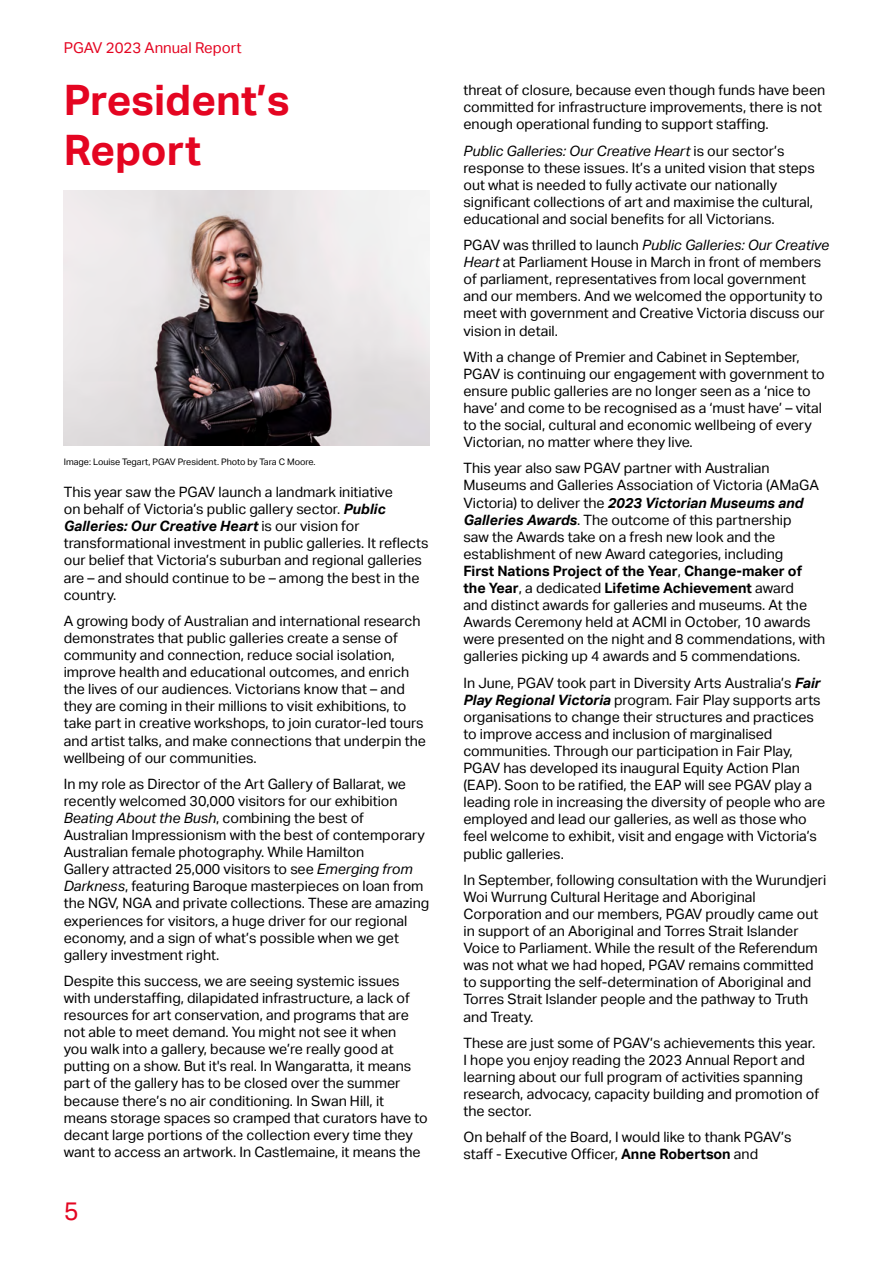
<style>
.page{position:relative;width:893px;height:1263px;background:#fff}
.page>*{position:absolute;margin:0;border:0;box-sizing:border-box;transform-origin:0 0}
.t1{font:700 42px/50.4px "Aktiv Grotesk";color:#e40521}
.t2{font:25.5px "Aktiv Grotesk";color:#e40521}
.t3{font:15px "Aktiv Grotesk";color:#e40521}
.t4{font:14.25px/17.1px "Aktiv Grotesk";color:#000}
.t5{font:9px "Aktiv Grotesk";color:#000}
.s1{font-weight:700;font-style:italic}
.s2{font-style:italic}
.s3{font-weight:700}
</style>
<div class="page">
<img style="left:64px;top:191px;width:365px;height:255px">
<p class="t3" style="left:64px;top:39px;width:179px">PGAV 2023 Annual Report</p>
<h1 class="t1" style="left:64px;top:75px;width:227px">President’s<br>Report</h1>
<p class="t5" style="left:64px;top:457px;width:253px">Image: Louise Tegart, PGAV President. Photo by Tara C Moore.</p>
<p class="t4" style="left:64px;top:484px;width:366px">This year saw the PGAV launch a landmark initiative<br>on behalf of Victoria’s public gallery sector. <span class="s1">Public Galleries: Our Creative Heart</span> is our vision for transformational investment in public galleries. It reflects our belief that Victoria’s suburban and regional galleries are – and should continue to be – among the best in the country.</p>
<p class="t4" style="left:64px;top:612px;width:364px">A growing body of Australian and international research demonstrates that public galleries create a sense of community and connection, reduce social isolation, improve health and educational outcomes, and enrich the lives of our audiences. Victorians know that – and they are coming in their millions to visit exhibitions, to take part in creative workshops, to join curator-led tours and artist talks, and make connections that underpin the wellbeing of our communities.</p>
<p class="t4" style="left:64px;top:775px;width:367px">In my role as Director of the Art Gallery of Ballarat, we recently welcomed 30,000 visitors for our exhibition <span class="s2">Beating About the Bush</span>, combining the best of Australian Impressionism with the best of contemporary Australian female photography. While Hamilton<br>Gallery attracted 25,000 visitors to see <span class="s2">Emerging from Darkness</span>, featuring Baroque masterpieces on loan from the NGV, NGA and private collections. These are amazing experiences for visitors, a huge driver for our regional economy, and a sign of what’s possible when we get gallery investment right.</p>
<p class="t4" style="left:64px;top:972px;width:365px">Despite this success, we are seeing systemic issues with understaffing, dilapidated infrastructure, a lack of resources for art conservation, and programs that are not able to meet demand. You might not see it when<br>you walk into a gallery, because we’re really good at putting on a show. But it's real. In Wangaratta, it means part of the gallery has to be closed over the summer because there’s no air conditioning. In Swan Hill, it means storage spaces so cramped that curators have to decant large portions of the collection every time they want to access an artwork. In Castlemaine, it means the</p>
<h2 class="t2" style="left:64px;top:1197px;width:17px">5</h2>
<p class="t4" style="left:463px;top:82px;width:363px">threat of closure, because even though funds have been committed for infrastructure improvements, there is not enough operational funding to support staffing.</p>
<p class="t4" style="left:463px;top:142px;width:353px"><span class="s2">Public Galleries: Our Creative Heart</span> is our sector’s response to these issues. It’s a united vision that steps out what is needed to fully activate our nationally significant collections of art and maximise the cultural, educational and social benefits for all Victorians.</p>
<p class="t4" style="left:463px;top:237px;width:367px">PGAV was thrilled to launch <span class="s2">Public Galleries: Our Creative Heart</span> at Parliament House in March in front of members of parliament, representatives from local government and our members. And we welcomed the opportunity to meet with government and Creative Victoria discuss our vision in detail.</p>
<p class="t4" style="left:463px;top:348px;width:363px">With a change of Premier and Cabinet in September, PGAV is continuing our engagement with government to ensure public galleries are no longer seen as a ‘nice to have’ and come to be recognised as a ‘must have’ – vital to the social, cultural and economic wellbeing of every Victorian, no matter where they live.</p>
<p class="t4" style="left:463px;top:460px;width:363px">This year also saw PGAV partner with Australian Museums and Galleries Association of Victoria (AMaGA Victoria) to deliver the <span class="s1">2023 Victorian Museums and Galleries Awards</span>. The outcome of this partnership<br>saw the Awards take on a fresh new look and the establishment of new Award categories, including<br><span class="s3">First Nations Project of the Year</span>, <span class="s3">Change-maker of the Year</span>, a dedicated <span class="s3">Lifetime Achievement</span> award<br>and distinct awards for galleries and museums. At the Awards Ceremony held at ACMI in October, 10 awards were presented on the night and 8 commendations, with galleries picking up 4 awards and 5 commendations.</p>
<p class="t4" style="left:463px;top:674px;width:363px">In June, PGAV took part in Diversity Arts Australia’s <span class="s1">Fair Play Regional Victoria</span> program. Fair Play supports arts organisations to change their structures and practices to improve access and inclusion of marginalised communities. Through our participation in Fair Play, PGAV has developed its inaugural Equity Action Plan (EAP). Soon to be ratified, the EAP will see PGAV play a leading role in increasing the diversity of people who are employed and lead our galleries, as well as those who feel welcome to exhibit, visit and engage with Victoria’s public galleries.</p>
<p class="t4" style="left:463px;top:871px;width:364px">In September, following consultation with the Wurundjeri Woi Wurrung Cultural Heritage and Aboriginal Corporation and our members, PGAV proudly came out in support of an Aboriginal and Torres Strait Islander Voice to Parliament. While the result of the Referendum was not what we had hoped, PGAV remains committed to supporting the self-determination of Aboriginal and Torres Strait Islander people and the pathway to Truth and Treaty.</p>
<p class="t4" style="left:463px;top:1034px;width:357px">These are just some of PGAV’s achievements this year.<br>I hope you enjoy reading the 2023 Annual Report and learning about our full program of activities spanning research, advocacy, capacity building and promotion of the sector.</p>
<p class="t4" style="left:463px;top:1129px;width:330px">On behalf of the Board, I would like to thank PGAV’s staff - Executive Officer, <span class="s3">Anne Robertson</span> and</p>
</div>
